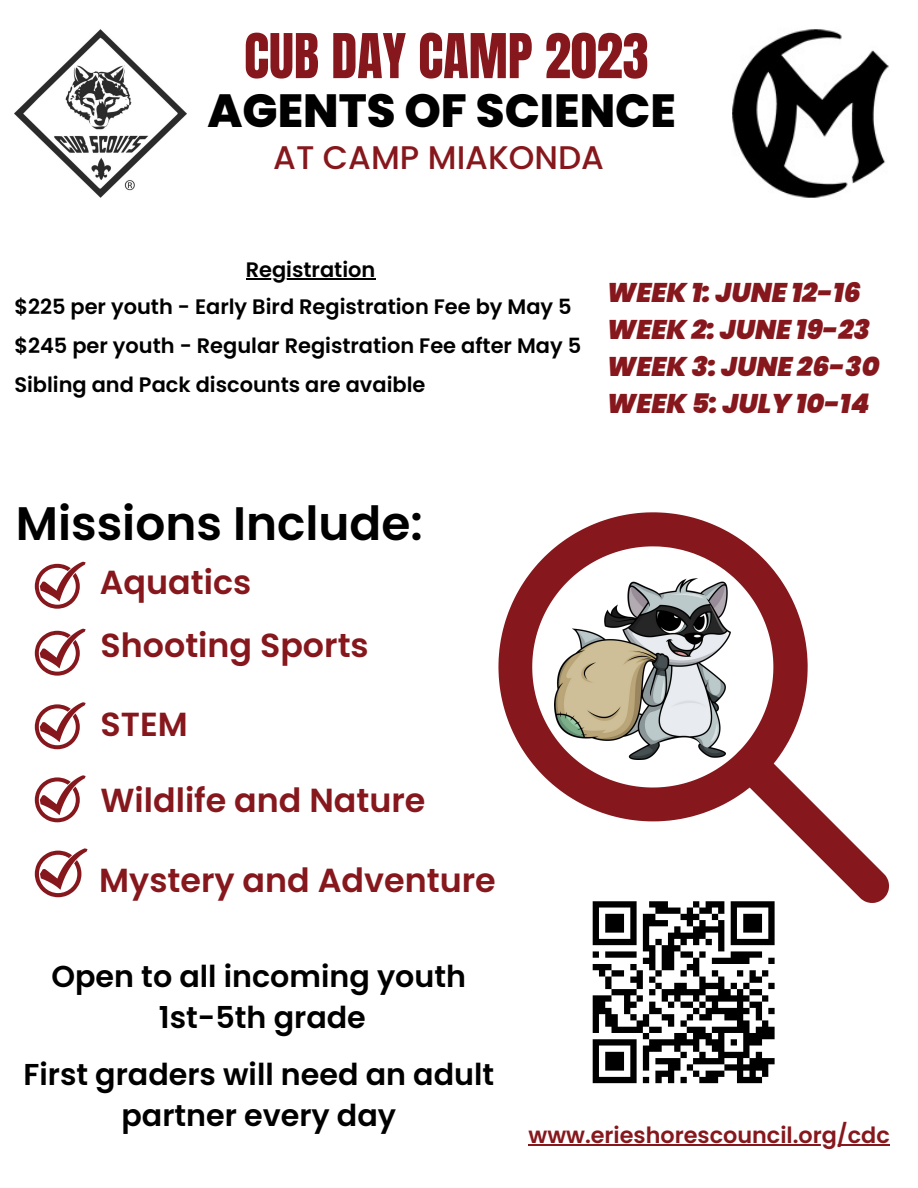
<style>
.page{position:relative;width:918px;height:1188px;background:#fff}
.page>*{position:absolute;margin:0;border:0;box-sizing:border-box;transform-origin:0 0}
.t1{font:52.5px "Anton";color:#86181d}
.t2{font:600 46.95px "Poppins";color:#000}
.t3{font:800 46.5px "Poppins";color:#000}
.t4{font:600 33.3px/63px "Poppins";color:#86181d}
.t5{font:500 32.7px "Poppins";color:#86181d}
.t6{font:600 30.15px/41.7px "Poppins";color:#000;text-align:center}
.t7{font:italic 900 27px/37.2px "Poppins";color:#86181d}
.t8{font:600 22.35px "Poppins";color:#86181d}
.t9{font:600 21px/37px "Poppins";color:#000}
</style>
<div class="page">
<img style="left:732px;top:29px;width:157px;height:169px">
<img style="left:14px;top:29px;width:172px;height:169px">
<svg style="left:498px;top:512px;width:310px;height:294px"></svg>
<svg style="left:586px;top:747px;width:303px;height:337px"></svg>
<img style="left:555px;top:578px;width:175px;height:182px">
<hr style="left:246px;top:278px;width:129px;height:2px;background:#000">
<hr style="left:529px;top:1145px;width:361px;height:1px;background:#86181d">
<svg style="left:35px;top:629px;width:51px;height:47px"></svg>
<svg style="left:35px;top:562px;width:51px;height:47px"></svg>
<svg style="left:35px;top:702px;width:51px;height:47px"></svg>
<svg style="left:35px;top:775px;width:51px;height:47px"></svg>
<svg style="left:35px;top:848px;width:52px;height:49px"></svg>
<h1 class="t1" style="left:244px;top:18px;width:406px">CUB DAY CAMP 2023</h1>
<h3 class="t3" style="left:207px;top:79px;width:470px">AGENTS OF SCIENCE</h3>
<h3 class="t5" style="left:273px;top:135px;width:332px">AT CAMP MIAKONDA</h3>
<p class="t9" style="left:14px;top:251px;width:559px;text-indent:231px">Registration<br>$225 per youth - Early Bird Registration Fee by May 5</p>
<p class="t9" style="left:14px;top:326px;width:568px;line-height:39px">$245 per youth - Regular Registration Fee after May 5<br>Sibling and Pack discounts are avaible</p>
<p class="t7" style="left:607px;top:274px;width:274px">WEEK 1: JUNE 12-16<br>WEEK 2: JUNE 19-23<br>WEEK 3: JUNE 26-30<br>WEEK 5: JULY 10-14</p>
<h2 class="t2" style="left:16px;top:491px;width:408px">Missions Include:</h2>
<h3 class="t4" style="left:100px;top:551px;width:271px">Aquatics<br>Shooting Sports</h3>
<h3 class="t4" style="left:100px;top:692px;width:89px">STEM</h3>
<h3 class="t4" style="left:100px;top:769px;width:327px">Wildlife and Nature</h3>
<h3 class="t4" style="left:99px;top:849px;width:398px">Mystery and Adventure</h3>
<h3 class="t6" style="left:52px;top:955px;width:416px">Open to all incoming youth<br>1st-5th grade</h3>
<h3 class="t6" style="left:23px;top:1053px;width:472px">First graders will need an adult partner every day</h3>
<p class="t8" style="left:529px;top:1120px;width:363px">www.erieshorescouncil.org/cdc</p>
</div>
